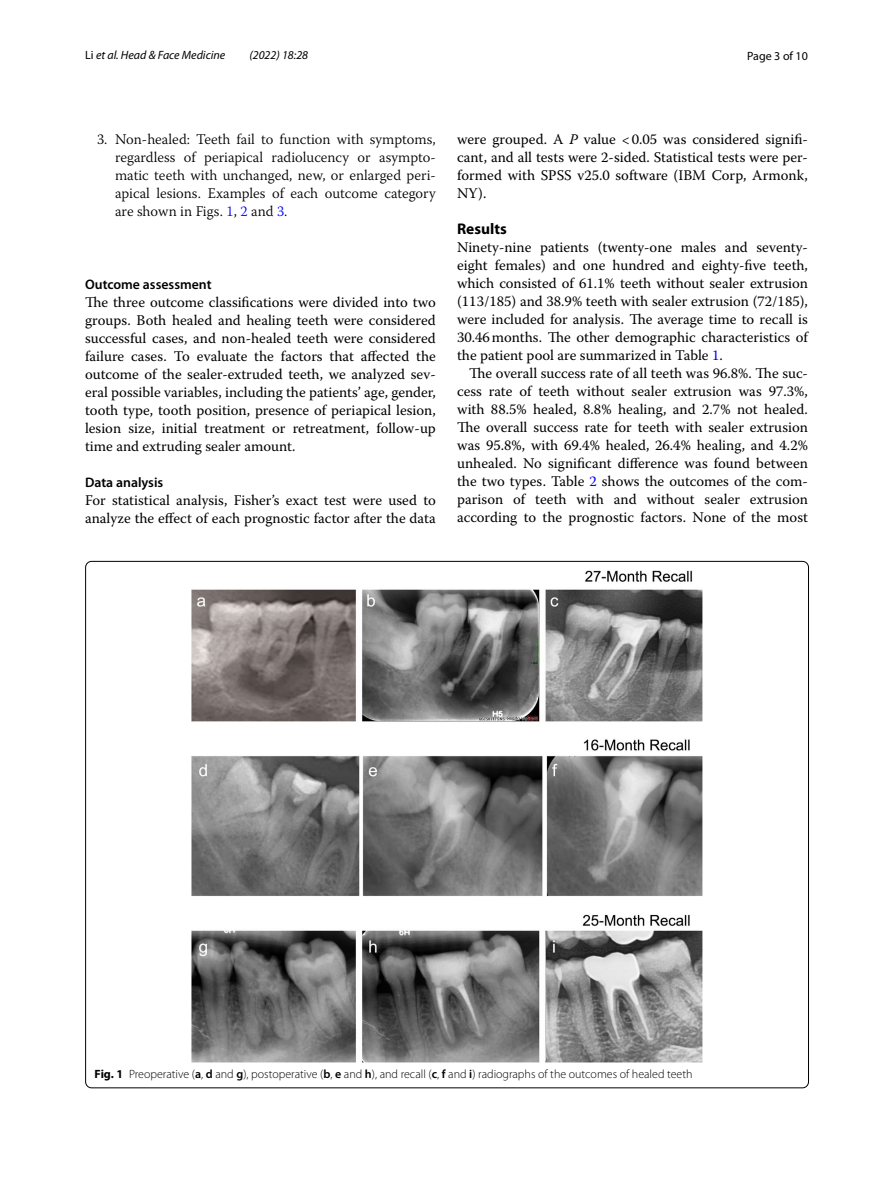
<style>
.page{position:relative;width:893px;height:1187px;background:#fff}
.page>*{position:absolute;margin:0;border:0;box-sizing:border-box;transform-origin:0 0}
.t1{font:700 15.45px "Myriad Pro";color:#000}
.t2{font:14.7px/18px "Warnock Pro";color:#000;text-align:justify}
.t3{font:300 14.7px/18px "Warnock Pro";color:#000;text-align:justify}
.t4{font:600 13.8px "Myriad Pro";color:#000}
.t5{font:300 12px "Myriad Pro";color:#000}
.t6{font:italic 12px "Myriad Pro";color:#000}
.t7{font:12px "Myriad Pro";color:#000}
.s1{font-style:normal}
.s2{color:#00f}
.s3{font-style:italic}
.s4{font-weight:700}
.s5{font-weight:600}
</style>
<div class="page">
<img style="left:192px;top:570px;width:510px;height:492px">
<p class="t6" style="left:85px;top:48px;width:142px"><span class="s1">Li</span> et al. Head &amp; Face Medicine</p>
<p class="t6" style="left:249px;top:48px;width:60px">(2022) 18:28</p>
<p class="t7" style="left:747px;top:48px;width:62px">Page 3 of 10</p>
<p class="t3" style="left:115px;top:130px;width:322px;text-indent:-18px">3. Non-healed: Teeth fail to function with symptoms, regardless of periapical radiolucency or asympto&shy;matic teeth with unchanged, new, or enlarged peri&shy;apical lesions. Examples of each outcome category are shown in Figs. <span class="s2">1</span>, <span class="s2">2</span> and <span class="s2">3</span>.</p>
<p class="t4" style="left:85px;top:275px;width:128px">Outcome assessment</p>
<p class="t2" style="left:85px;top:292px;width:352px">The three outcome classifications were divided into two groups. Both healed and healing teeth were considered successful cases, and non-healed teeth were considered failure cases. To evaluate the factors that affected the outcome of the sealer-extruded teeth, we analyzed sev&shy;eral possible variables, including the patients’ age, gender, tooth type, tooth position, presence of periapical lesion, lesion size, initial treatment or retreatment, follow-up time and extruding sealer amount.</p>
<p class="t4" style="left:85px;top:473px;width:80px">Data analysis</p>
<p class="t2" style="left:85px;top:490px;width:352px">For statistical analysis, Fisher’s exact test were used to analyze the effect of each prognostic factor after the data</p>
<p class="t2" style="left:457px;top:130px;width:352px">were grouped. A <span class="s3">P</span> value &lt;0.05 was considered signifi&shy;cant, and all tests were 2-sided. Statistical tests were per&shy;formed with SPSS v25.0 software (IBM Corp, Armonk, NY).</p>
<p class="t1" style="left:457px;top:218px;width:51px">Results</p>
<p class="t2" style="left:457px;top:238px;width:352px">Ninety-nine patients (twenty-one males and seventy&shy;eight females) and one hundred and eighty-five teeth, which consisted of 61.1% teeth without sealer extrusion (113/185) and 38.9% teeth with sealer extrusion (72/185), were included for analysis. The average time to recall is 30.46months. The other demographic characteristics of the patient pool are summarized in Table <span class="s2">1</span>.</p>
<p class="t2" style="left:457px;top:364px;width:352px;text-indent:12px">The overall success rate of all teeth was 96.8%. The suc&shy;cess rate of teeth without sealer extrusion was 97.3%, with 88.5% healed, 8.8% healing, and 2.7% not healed.<br>The overall success rate for teeth with sealer extrusion was 95.8%, with 69.4% healed, 26.4% healing, and 4.2% unhealed. No significant difference was found between the two types. Table <span class="s2">2</span> shows the outcomes of the com&shy;parison of teeth with and without sealer extrusion according to the prognostic factors. None of the most</p>
<p class="t5" style="left:95px;top:1066px;width:599px"><span class="s4">Fig. 1</span> Preoperative (<span class="s5">a</span>, <span class="s5">d</span> and <span class="s5">g</span>), postoperative (<span class="s5">b</span>, <span class="s5">e</span> and <span class="s5">h</span>), and recall (<span class="s5">c</span>, <span class="s5">f</span> and <span class="s5">i</span>) radiographs of the outcomes of healed teeth</p>
</div>
